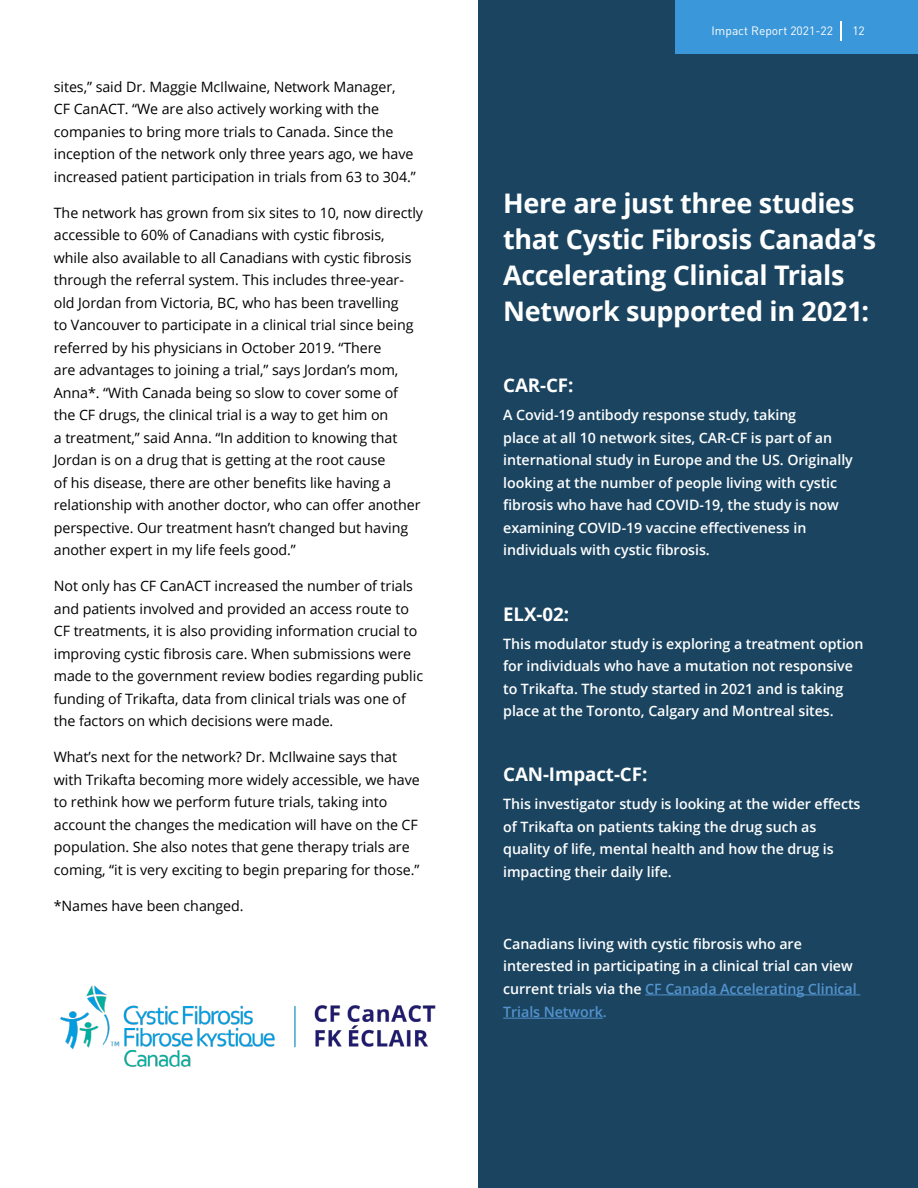
<style>
.page{position:relative;width:918px;height:1188px;background:#fff}
.page>*{position:absolute;margin:0;border:0;box-sizing:border-box;transform-origin:0 0}
.reverse_in_blue_bar{font:700 27px/36px "Open Sans";letter-spacing:-.015em;color:#fff}
.sub_head_rev_12_5{font:700 18.75px "Open Sans";letter-spacing:-.005em;color:#fff}
.New_Body_9_5{font:14.25px/22.5px "Open Sans";letter-spacing:-.005em;color:#000}
.New_body_9_5_rev{font:600 14.25px/22.5px "Open Sans";letter-spacing:-.005em;color:#fff}
.t1{font:12px "DINOT";color:#fff}
.s1{color:#5493ce}
</style>
<div class="page">
<div style="left:478px;top:0;width:440px;height:1188px;background:#1a4460"></div>
<hr style="left:645px;top:995px;width:215px;height:1px;background:#5493ce">
<hr style="left:503px;top:1018px;width:100px;height:1px;background:#5493ce">
<img style="left:60px;top:985px;width:376px;height:82px">
<div style="left:675px;top:0;width:243px;height:54px;background:#3a97d9"></div>
<svg style="left:841px;top:21px;width:1px;height:20px"></svg>
<p class="New_Body_9_5" style="left:54px;top:75px;width:363px">sites,” said Dr. Maggie McIlwaine, Network Manager,<br>CF CanACT. “We are also actively working with the companies to bring more trials to Canada. Since the inception of the network only three years ago, we have increased patient participation in trials from 63 to 304.”</p>
<p class="New_Body_9_5" style="left:54px;top:201px;width:371px">The network has grown from six sites to 10, now directly accessible to 60% of Canadians with cystic fibrosis,<br>while also available to all Canadians with cystic fibrosis through the referral system. This includes three-year&shy;old Jordan from Victoria, BC, who has been travelling<br>to Vancouver to participate in a clinical trial since being referred by his physicians in October 2019. “There<br>are advantages to joining a trial,” says Jordan’s mom, Anna*. “With Canada being so slow to cover some of the CF drugs, the clinical trial is a way to get him on<br>a treatment,” said Anna. “In addition to knowing that Jordan is on a drug that is getting at the root cause<br>of his disease, there are other benefits like having a relationship with another doctor, who can offer another perspective. Our treatment hasn’t changed but having another expert in my life feels good.”</p>
<p class="New_Body_9_5" style="left:54px;top:575px;width:371px">Not only has CF CanACT increased the number of trials and patients involved and provided an access route to CF treatments, it is also providing information crucial to improving cystic fibrosis care. When submissions were made to the government review bodies regarding public funding of Trikafta, data from clinical trials was one of the factors on which decisions were made.</p>
<p class="New_Body_9_5" style="left:54px;top:746px;width:367px">What’s next for the network? Dr. McIlwaine says that with Trikafta becoming more widely accessible, we have to rethink how we perform future trials, taking into account the changes the medication will have on the CF population. She also notes that gene therapy trials are coming, “it is very exciting to begin preparing for those.”</p>
<p class="New_Body_9_5" style="left:54px;top:894px;width:191px">*Names have been changed.</p>
<p class="t1" style="left:712px;top:23px;width:123px">Impact Report 2021-22</p>
<p class="t1" style="left:852px;top:23px;width:14px">12</p>
<p class="reverse_in_blue_bar" style="left:503px;top:184px;width:375px">Here are just three studies that Cystic Fibrosis Canada’s<br>Accelerating Clinical Trials<br>Network supported in 2021:</p>
<p class="sub_head_rev_12_5" style="left:503px;top:372px;width:72px">CAR-CF:</p>
<p class="New_body_9_5_rev" style="left:503px;top:404px;width:351px">A Covid-19 antibody response study, taking<br>place at all 10 network sites, CAR-CF is part of an international study in Europe and the US. Originally looking at the number of people living with cystic fibrosis who have had COVID-19, the study is now examining COVID-19 vaccine effectiveness in individuals with cystic fibrosis.</p>
<p class="sub_head_rev_12_5" style="left:503px;top:601px;width:67px">ELX-02:</p>
<p class="New_body_9_5_rev" style="left:503px;top:632px;width:362px">This modulator study is exploring a treatment option for individuals who have a mutation not responsive to Trikafta. The study started in 2021 and is taking place at the Toronto, Calgary and Montreal sites.</p>
<p class="sub_head_rev_12_5" style="left:503px;top:761px;width:146px">CAN-Impact-CF:</p>
<p class="New_body_9_5_rev" style="left:503px;top:793px;width:359px">This investigator study is looking at the wider effects of Trikafta on patients taking the drug such as quality of life, mental health and how the drug is impacting their daily life.</p>
<p class="New_body_9_5_rev" style="left:503px;top:932px;width:355px">Canadians living with cystic fibrosis who are interested in participating in a clinical trial can view current trials via the <span class="s1">CF Canada Accelerating Clinical Trials Network.</span></p>
</div>
